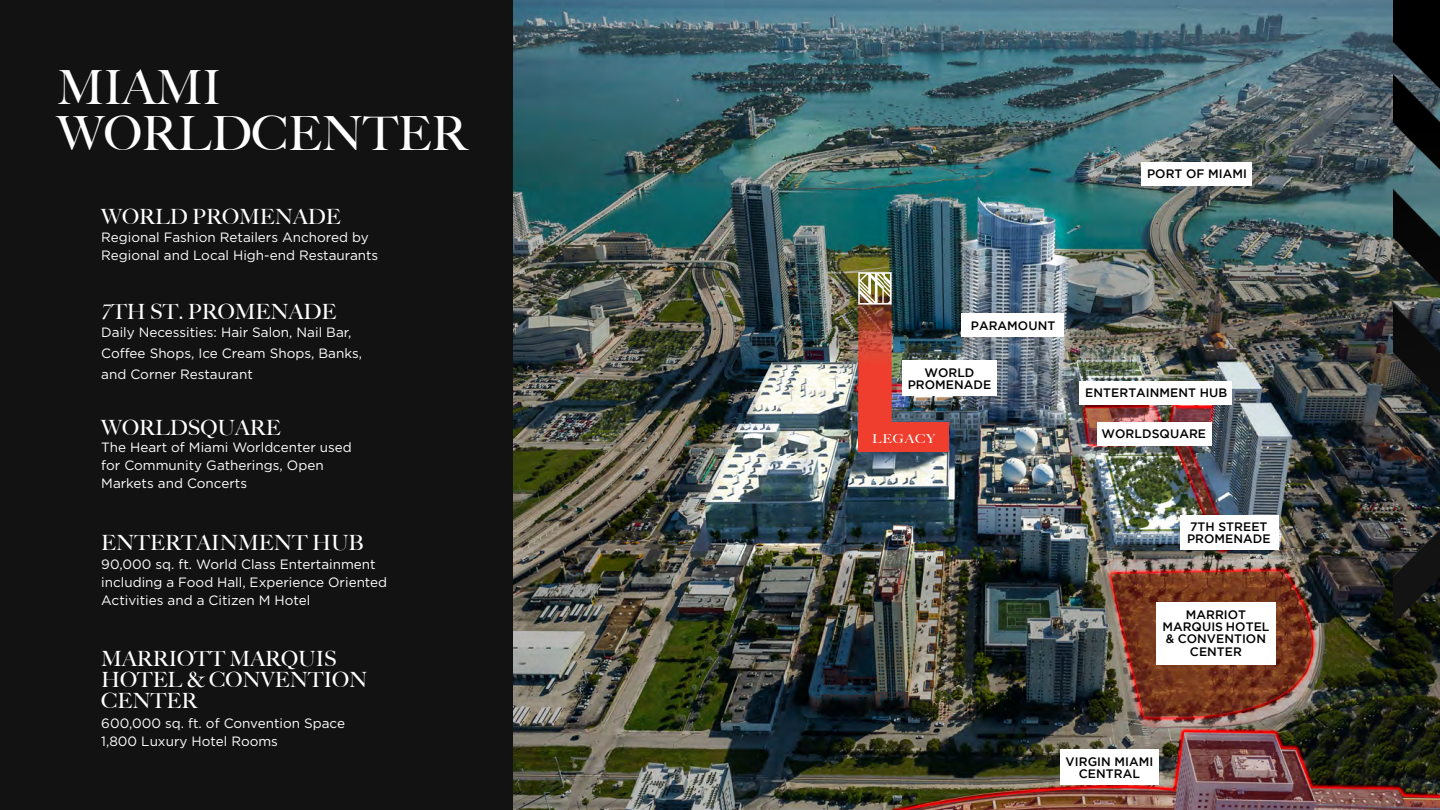
<style>
.page{position:relative;width:1440px;height:810px;background:#fff}
.page>*{position:absolute;margin:0;border:0;box-sizing:border-box;transform-origin:0 0}
.t1{font:500 47.25px/46.5px "Big Caslon";color:#fff}
.t2{font:500 21px/21px "Big Caslon";color:#fff}
.t3{font:13.5px/18px "Gotham";color:#fff}
.t4{font:500 12.3px "Big Caslon";letter-spacing:.06em;color:#fff;scale:1.1 1}
.t5{font:500 12.15px/12.1px "Gotham";letter-spacing:.005em;color:#000;text-align:center}
.s1{font-family:"Didot";font-weight:400;font-style:italic}
</style>
<div class="page">
<img style="left:512px;top:0;width:928px;height:810px">
<div style="left:961px;top:313px;width:103px;height:24px;background:#fff"></div>
<div style="left:1079px;top:381px;width:153px;height:24px;background:#fff"></div>
<div style="left:1097px;top:422px;width:114px;height:24px;background:#fff"></div>
<div style="left:1180px;top:516px;width:98px;height:34px;background:#fff"></div>
<div style="left:1156px;top:602px;width:119px;height:62px;background:#fff"></div>
<div style="left:1060px;top:749px;width:98px;height:35px;background:#fff"></div>
<div style="left:1141px;top:162px;width:111px;height:24px;background:#fff"></div>
<div style="left:902px;top:361px;width:94px;height:35px;background:#fff"></div>
<div style="left:0;top:0;width:512px;height:810px;background:#121212"></div>
<img style="left:1393px;top:0;width:47px;height:803px">
<svg style="left:858px;top:305px;width:33px;height:117px;background:#cf412e"></svg>
<svg style="left:858px;top:272px;width:33px;height:33px"></svg>
<div style="left:858px;top:422px;width:91px;height:30px;background:#ef3e2d"></div>
<h1 class="t1" style="left:57px;top:62px;width:412px">MIAMI<br>WORLDCENTER</h1>
<h2 class="t2" style="left:101px;top:205px;width:241px">WORLD PROMENADE</h2>
<p class="t3" style="left:101px;top:228px;width:278px">Regional Fashion Retailers Anchored by<br>Regional and Local High-end Restaurants</p>
<h2 class="t2" style="left:101px;top:300px;width:237px"><span class="s1">7</span>TH ST. PROMENADE</h2>
<p class="t3" style="left:101px;top:321px;width:262px;line-height:21px">Daily Necessities: Hair Salon, Nail Bar,<br>Coffee Shops, Ice Cream Shops, Banks, and Corner Restaurant</p>
<h2 class="t2" style="left:101px;top:416px;width:181px">WORLDSQUARE</h2>
<p class="t3" style="left:101px;top:438px;width:252px">The Heart of Miami Worldcenter used for Community Gatherings, Open<br>Markets and Concerts</p>
<h2 class="t2" style="left:101px;top:531px;width:264px">ENTERTAINMENT HUB</h2>
<p class="t3" style="left:101px;top:555px;width:287px">90,000 sq. ft. World Class Entertainment including a Food Hall, Experience Oriented<br>Activities and a Citizen M Hotel</p>
<h2 class="t2" style="left:101px;top:647px;width:268px">MARRIOTT MARQUIS<br>HOTEL &amp; CONVENTION<br>CENTER</h2>
<p class="t3" style="left:101px;top:714px;width:245px">600,000 sq. ft. of Convention Space<br>1,800 Luxury Hotel Rooms</p>
<p class="t5" style="left:1147px;top:168px;width:101px">PORT OF MIAMI</p>
<p class="t5" style="left:971px;top:319px;width:86px">PARAMOUNT</p>
<p class="t5" style="left:907px;top:366px;width:85px">WORLD<br>PROMENADE</p>
<p class="t4" style="left:872px;top:428px;width:59px">LEGACY</p>
<p class="t5" style="left:1085px;top:387px;width:143px">ENTERTAINMENT HUB</p>
<p class="t5" style="left:1101px;top:428px;width:106px">WORLDSQUARE</p>
<p class="t5" style="left:1187px;top:520px;width:85px;text-align:left">7TH STREET<br>PROMENADE</p>
<p class="t5" style="left:1162px;top:608px;width:109px">MARRIOT<br>MARQUIS HOTEL &amp; CONVENTION<br>CENTER</p>
<p class="t5" style="left:1065px;top:755px;width:89px">VIRGIN MIAMI<br>CENTRAL</p>
</div>
